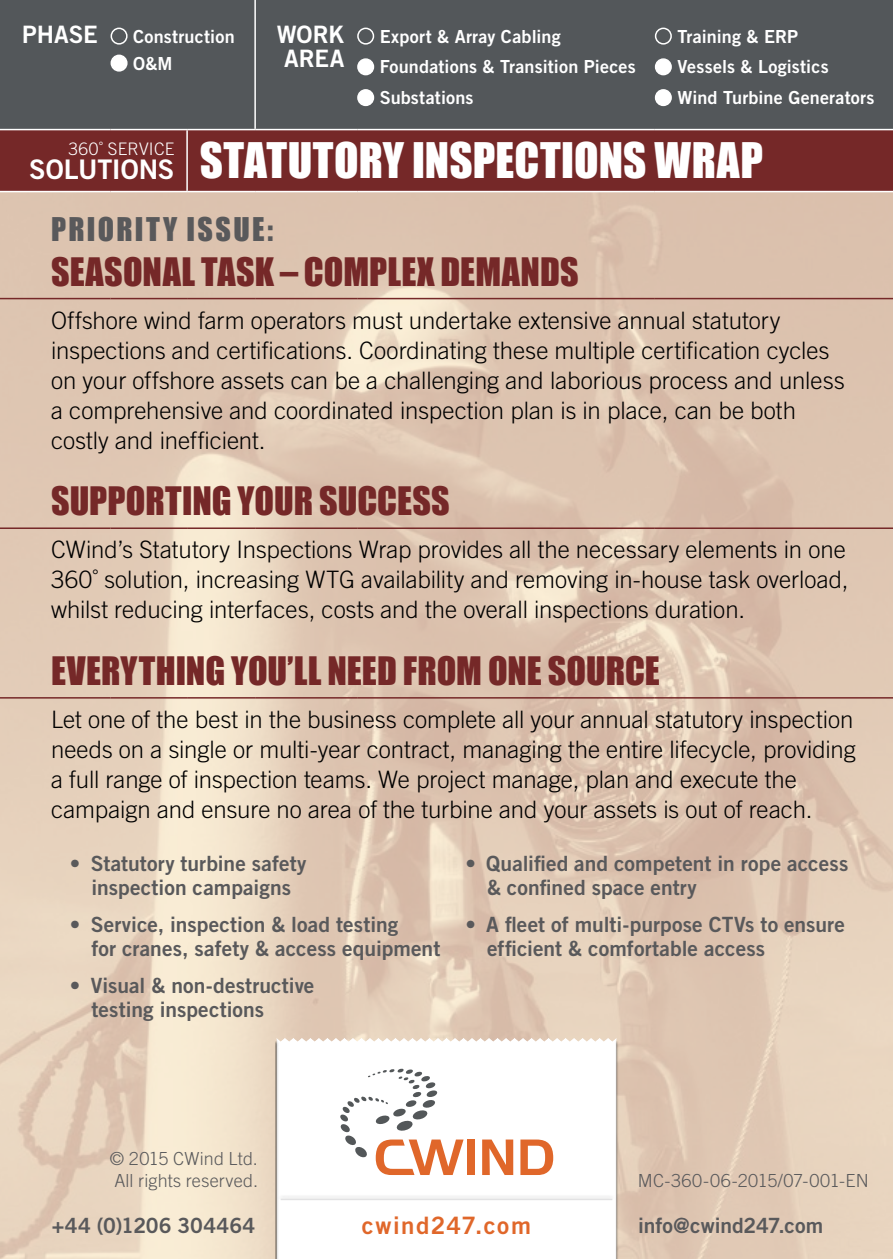
<style>
.page{position:relative;width:893px;height:1259px;background:#fff}
.page>*{position:absolute;margin:0;border:0;box-sizing:border-box;transform-origin:0 0}
.t1{font:45px "Impact";letter-spacing:.005em;color:#fff}
.t2{font:36px "Impact";color:#752828}
.t3{font:30px "Impact";letter-spacing:.08em;color:#59595b}
.t4{font:300 24px/30px "Trade Gothic LT Std";color:#000}
.t5{font:24px/24px "Trade Gothic LT Std Bd 2";letter-spacing:-.005em;color:#fff;text-align:center}
.t6{font:24px "Trade Gothic LT Std Bd 2";letter-spacing:.065em;color:#e0672a}
.t7{font:21px/24px "Trade Gothic LT Std Bd 2";letter-spacing:.005em;color:#59595b}
.t8{font:18px/30.9px "Trade Gothic LT Std Bd 2";letter-spacing:.01em;color:#fff}
.t9{font:300 18px/21.6px "Trade Gothic LT Std";letter-spacing:.01em;color:#59595b}
.t10{font:300 17.4px "Trade Gothic LT Std";letter-spacing:.015em;color:#fff}
.s1{font-family:"Trade Gothic LT Std Bd 2";font-size:27px}
</style>
<div class="page">
<img style="left:0;top:192px;width:893px;height:1067px">
<div style="left:275px;top:1035px;width:342px;height:9px;background:#fff;opacity:.69"></div>
<div style="left:275px;top:1038px;width:342px;height:221px;background:#fff"></div>
<div style="left:467px;top:1139px;width:8px;height:36px;background:#e0672a"></div>
<svg style="left:482px;top:1139px;width:31px;height:36px"></svg>
<svg style="left:520px;top:1139px;width:33px;height:36px"></svg>
<svg style="left:340px;top:1068px;width:124px;height:107px"></svg>
<div style="left:276px;top:1194px;width:340px;height:6px;background:#f4f4f4"></div>
<hr style="left:281px;top:1198px;width:331px;height:2px;background:#aeb0b2">
<div style="left:0;top:0;width:893px;height:129px;background:#53575a"></div>
<div style="left:0;top:130px;width:893px;height:61px;background:#752828"></div>
<hr style="left:254px;top:0;width:2px;height:129px;background:#fff">
<hr style="left:186px;top:130px;width:2px;height:61px;background:#fff">
<hr style="left:0;top:298px;width:111px;height:1px;background:#752828">
<hr style="left:111px;top:298px;width:76px;height:1px;background:#752828">
<hr style="left:187px;top:298px;width:68px;height:1px;background:#752828">
<hr style="left:255px;top:298px;width:102px;height:1px;background:#752828">
<hr style="left:357px;top:298px;width:298px;height:1px;background:#752828">
<hr style="left:655px;top:298px;width:238px;height:1px;background:#752828">
<hr style="left:0;top:527px;width:111px;height:2px;background:#752828">
<hr style="left:111px;top:527px;width:76px;height:2px;background:#752828">
<hr style="left:187px;top:527px;width:68px;height:2px;background:#752828">
<hr style="left:255px;top:527px;width:102px;height:2px;background:#752828">
<hr style="left:357px;top:527px;width:298px;height:2px;background:#752828">
<hr style="left:655px;top:527px;width:238px;height:2px;background:#752828">
<hr style="left:0;top:697px;width:111px;height:1px;background:#752828">
<hr style="left:111px;top:697px;width:76px;height:1px;background:#752828">
<hr style="left:187px;top:697px;width:68px;height:1px;background:#752828">
<hr style="left:255px;top:697px;width:102px;height:1px;background:#752828">
<hr style="left:357px;top:697px;width:298px;height:1px;background:#752828">
<hr style="left:655px;top:697px;width:238px;height:1px;background:#752828">
<div style="left:111px;top:28px;width:17px;height:17px;border:2px solid #fff;border-radius:50%"></div>
<div style="left:111px;top:55px;width:16px;height:16px;background:#fff;border-radius:50%"></div>
<div style="left:111px;top:55px;width:17px;height:17px;border:2px solid #fff;border-radius:50%"></div>
<div style="left:357px;top:28px;width:17px;height:17px;border:2px solid #fff;border-radius:50%"></div>
<div style="left:358px;top:59px;width:15px;height:16px;background:#fff;border-radius:50%"></div>
<div style="left:357px;top:58px;width:17px;height:17px;border:2px solid #fff;border-radius:50%"></div>
<div style="left:358px;top:90px;width:15px;height:15px;background:#fff;border-radius:50%"></div>
<div style="left:357px;top:89px;width:17px;height:17px;border:2px solid #fff;border-radius:50%"></div>
<div style="left:655px;top:28px;width:17px;height:17px;border:2px solid #fff;border-radius:50%"></div>
<div style="left:656px;top:59px;width:15px;height:16px;background:#fff;border-radius:50%"></div>
<div style="left:655px;top:58px;width:17px;height:17px;border:2px solid #fff;border-radius:50%"></div>
<div style="left:656px;top:90px;width:15px;height:15px;background:#fff;border-radius:50%"></div>
<div style="left:655px;top:89px;width:17px;height:17px;border:2px solid #fff;border-radius:50%"></div>
<p class="t5" style="left:22px;top:22px;width:77px">PHASE</p>
<p class="t8" style="left:133px;top:22px;width:103px;line-height:27px">Construction<br>O&amp;M</p>
<p class="t5" style="left:277px;top:22px;width:69px">WORK<br>AREA</p>
<p class="t8" style="left:380px;top:20px;width:258px">Export &amp; Array Cabling<br>Foundations &amp; Transition Pieces<br>Substations</p>
<p class="t8" style="left:677px;top:20px;width:199px">Training &amp; ERP<br>Vessels &amp; Logistics<br>Wind Turbine Generators</p>
<p class="t10" style="left:69px;top:138px;width:107px">360˚ SERVICE</p>
<h1 class="t1" style="left:29px;top:126px;width:735px"><span class="s1">SOLUTIONS</span> STATUTORY INSPECTIONS WRAP</h1>
<p class="t3" style="left:51px;top:206px;width:224px">PRIORITY ISSUE:</p>
<h2 class="t2" style="left:51px;top:244px;width:529px">SEASONAL TASK – COMPLEX DEMANDS</h2>
<p class="t4" style="left:51px;top:305px;width:795px">Offshore wind farm operators must undertake extensive annual statutory inspections and certifications. Coordinating these multiple certification cycles on your offshore assets can be a challenging and laborious process and unless a comprehensive and coordinated inspection plan is in place, can be both costly and inefficient.</p>
<h2 class="t2" style="left:51px;top:473px;width:400px">SUPPORTING YOUR SUCCESS</h2>
<p class="t4" style="left:51px;top:534px;width:799px;text-align:justify">CWind’s Statutory Inspections Wrap provides all the necessary elements in one 360˚ solution, increasing WTG availability and removing in-house task overload, whilst reducing interfaces, costs and the overall inspections duration.</p>
<h2 class="t2" style="left:51px;top:643px;width:610px">EVERYTHING YOU’LL NEED FROM ONE SOURCE</h2>
<p class="t4" style="left:51px;top:704px;width:806px">Let one of the best in the business complete all your annual statutory inspection needs on a single or multi-year contract, managing the entire lifecycle, providing a full range of inspection teams. We project manage, plan and execute the campaign and ensure no area of the turbine and your assets is out of reach.</p>
<p class="t7" style="left:70px;top:851px;width:238px;text-align:center">• Statutory turbine safety inspection campaigns</p>
<p class="t7" style="left:92px;top:912px;width:350px;text-indent:-22px">• Service, inspection &amp; load testing<br>for cranes, safety &amp; access equipment</p>
<p class="t7" style="left:92px;top:973px;width:224px;text-indent:-22px">• Visual &amp; non-destructive testing inspections</p>
<p class="t7" style="left:487px;top:851px;width:363px;text-indent:-22px">• Qualified and competent in rope access &amp; confined space entry</p>
<p class="t7" style="left:487px;top:912px;width:359px;text-indent:-22px">• A fleet of multi-purpose CTVs to ensure efficient &amp; comfortable access</p>
<p class="t9" style="left:110px;top:1147px;width:150px">© 2015 CWind Ltd.<br>All rights reserved.</p>
<p class="t7" style="left:52px;top:1213px;width:205px">+44 (0)1206 304464</p>
<p class="t6" style="left:362px;top:1210px;width:171px">cwind247.com</p>
<p class="t9" style="left:638px;top:1169px;width:232px">MC-360-06-2015/07-001-EN</p>
<p class="t7" style="left:638px;top:1213px;width:187px">info@cwind247.com</p>
</div>
